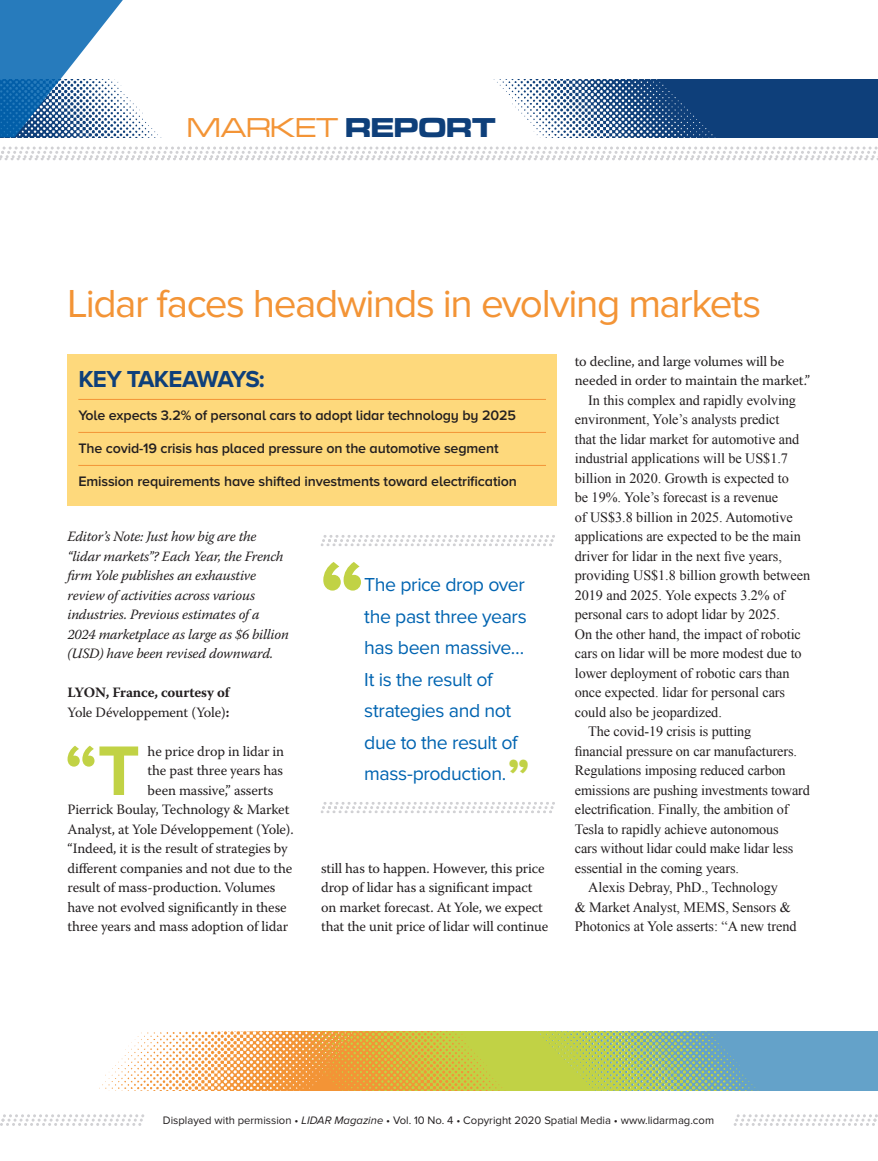
<style>
.page{position:relative;width:878px;height:1161px;background:#fff}
.page>*{position:absolute;margin:0;border:0;box-sizing:border-box;transform-origin:0 0}
.t1{font:90px "Proxima Nova Extrabld";color:#c1d245}
.t2{font:700 72.75px "Proxima Nova";color:#c1d245}
.t3{font:43.5px "Proxima Nova Extrabld";color:#c1d245}
.t4{font:40.5px "Proxima Nova";letter-spacing:-.035em;color:#f39436}
.t5{font:28.35px "Microgramma D Medi Exte";letter-spacing:.015em;color:#f39436}
.t6{font:700 24px "Proxima Nova";letter-spacing:-.045em;color:#0e3f7a}
.t7{font:19.5px/31.5px "Proxima Nova";letter-spacing:-.02em;color:#0064b1}
.t8{font:14.25px "Times New Roman";letter-spacing:-.005em;color:#231f20}
.t9{font:14.25px/19.5px "Warnock Pro";letter-spacing:-.01em;color:#231f20}
.t10{font:italic 14.25px/19.5px "Warnock Pro";letter-spacing:-.015em;color:#231f20}
.t11{font:600 14.25px "Proxima Nova A";letter-spacing:-.01em;color:#231f20}
.t12{font:700 14.25px/19.5px "Warnock Pro";letter-spacing:-.01em;color:#231f20}
.t13{font:11.25px "Proxima Nova";color:#231f20}
.s1{font-family:"Microgramma D Bold Exte";color:#0e3f7a}
.s2{font-weight:400}
.s3{font-style:italic}
</style>
<div class="page">
<div style="left:810px;top:1032px;width:68px;height:58px;background:#64a2c9"></div>
<div style="left:68px;top:355px;width:488px;height:151px;background:#fed97c"></div>
<hr style="left:78px;top:399px;width:468px;height:1px;background:#f39436">
<hr style="left:78px;top:432px;width:468px;height:1px;background:#f39436">
<hr style="left:78px;top:465px;width:468px;height:1px;background:#f39436">
<svg style="left:0;top:147px;width:878px;height:13px"></svg>
<img style="left:135px;top:106px;width:23px;height:31px">
<img style="left:493px;top:79px;width:169px;height:58px">
<div style="left:662px;top:79px;width:216px;height:58px;background:#0e3f7a"></div>
<img style="left:557px;top:1032px;width:253px;height:58px">
<img style="left:431px;top:1032px;width:126px;height:58px">
<svg style="left:0;top:0;width:135px;height:137px"></svg>
<svg style="left:321px;top:535px;width:234px;height:11px"></svg>
<svg style="left:321px;top:802px;width:234px;height:11px"></svg>
<img style="left:99px;top:1031px;width:332px;height:60px">
<svg style="left:0;top:1114px;width:878px;height:12px"></svg>
<h3 class="t5" style="left:187px;top:110px;width:309px">MARKET <span class="s1">REPORT</span></h3>
<h3 class="t4" style="left:68px;top:280px;width:695px">Lidar faces headwinds in evolving markets</h3>
<h3 class="t6" style="left:78px;top:365px;width:188px">KEY TAKEAWAYS:</h3>
<p class="t11" style="left:78px;top:407px;width:439px">Yole expects 3.2% of personal cars to adopt lidar technology by 2025</p>
<p class="t11" style="left:78px;top:440px;width:422px">The covid-19 crisis has placed pressure on the automotive segment</p>
<p class="t11" style="left:78px;top:473px;width:440px">Emission requirements have shifted investments toward electrification</p>
<p class="t10" style="left:67px;top:527px;width:223px">Editor’s Note: Just how big are the “lidar markets”? Each Year, the French firm Yole publishes an exhaustive review of activities across various industries. Previous estimates of a 2024 marketplace as large as $6 billion (USD) have been revised downward.</p>
<p class="t12" style="left:67px;top:683px;width:163px">LYON, France, courtesy of<br><span class="s2">Yole Développement (Yole)</span>:</p>
<h2 class="t2" style="left:65px;top:729px;width:77px">“T</h2>
<p class="t9" style="left:148px;top:741px;width:138px">he price drop in lidar in</p>
<p class="t9" style="left:148px;top:761px;width:137px">the past three years has</p>
<p class="t9" style="left:148px;top:780px;width:127px">been massive,” asserts</p>
<p class="t9" style="left:68px;top:800px;width:223px">Pierrick Boulay, Technology &amp; Market</p>
<p class="t9" style="left:68px;top:819px;width:228px">Analyst, at Yole Développement (Yole).</p>
<p class="t9" style="left:68px;top:839px;width:222px">“Indeed, it is the result of strategies by</p>
<p class="t9" style="left:68px;top:858px;width:226px">different companies and not due to the</p>
<p class="t9" style="left:68px;top:878px;width:209px">result of mass-production. Volumes</p>
<p class="t9" style="left:68px;top:897px;width:221px">have not evolved significantly in these</p>
<p class="t9" style="left:68px;top:917px;width:222px">three years and mass adoption of lidar</p>
<h1 class="t1" style="left:320px;top:541px;width:46px">“</h1>
<h3 class="t7" style="left:364px;top:570px;width:164px">The price drop over the past three years has been massive…<br>It is the result of strategies and not due to the result of mass-production.</h3>
<h3 class="t3" style="left:508px;top:750px;width:23px">”</h3>
<p class="t9" style="left:321px;top:858px;width:228px">still has to happen. However, this price drop of lidar has a significant impact on market forecast. At Yole, we expect that the unit price of lidar will continue</p>
<p class="t9" style="left:574px;top:351px;width:237px">to decline, and large volumes will be needed in order to maintain the market.”</p>
<p class="t8" style="left:588px;top:391px;width:209px">In this complex and rapidly evolving</p>
<p class="t8" style="left:574px;top:410px;width:206px">environment, Yole’s analysts predict</p>
<p class="t8" style="left:574px;top:430px;width:226px">that the lidar market for automotive and</p>
<p class="t8" style="left:574px;top:449px;width:215px">industrial applications will be US$1.7</p>
<p class="t8" style="left:574px;top:469px;width:215px">billion in 2020. Growth is expected to</p>
<p class="t8" style="left:574px;top:488px;width:205px">be 19%. Yole’s forecast is a revenue</p>
<p class="t8" style="left:574px;top:508px;width:219px">of US$3.8 billion in 2025. Automotive</p>
<p class="t8" style="left:574px;top:527px;width:227px">applications are expected to be the main</p>
<p class="t8" style="left:574px;top:547px;width:209px">driver for lidar in the next five years,</p>
<p class="t8" style="left:574px;top:566px;width:237px">providing US$1.8 billion growth between</p>
<p class="t8" style="left:574px;top:586px;width:212px">2019 and 2025. Yole expects 3.2% of</p>
<p class="t8" style="left:574px;top:605px;width:207px">personal cars to adopt lidar by 2025.</p>
<p class="t8" style="left:574px;top:625px;width:227px">On the other hand, the impact of robotic</p>
<p class="t8" style="left:574px;top:644px;width:228px">cars on lidar will be more modest due to</p>
<p class="t8" style="left:574px;top:663px;width:216px">lower deployment of robotic cars than</p>
<p class="t8" style="left:574px;top:683px;width:212px">once expected. lidar for personal cars</p>
<p class="t8" style="left:574px;top:702px;width:149px">could also be jeopardized.</p>
<p class="t8" style="left:588px;top:722px;width:164px">The covid-19 crisis is putting</p>
<p class="t8" style="left:574px;top:741px;width:224px">financial pressure on car manufacturers.</p>
<p class="t8" style="left:574px;top:761px;width:212px">Regulations imposing reduced carbon</p>
<p class="t8" style="left:574px;top:780px;width:237px">emissions are pushing investments toward</p>
<p class="t8" style="left:574px;top:800px;width:215px">electrification. Finally, the ambition of</p>
<p class="t8" style="left:574px;top:819px;width:205px">Tesla to rapidly achieve autonomous</p>
<p class="t8" style="left:574px;top:839px;width:220px">cars without lidar could make lidar less</p>
<p class="t8" style="left:574px;top:858px;width:166px">essential in the coming years.</p>
<p class="t8" style="left:588px;top:878px;width:191px">Alexis Debray, PhD., Technology</p>
<p class="t8" style="left:574px;top:897px;width:217px">&amp; Market Analyst, MEMS, Sensors &amp;</p>
<p class="t8" style="left:574px;top:917px;width:223px">Photonics at Yole asserts: “A new trend</p>
<p class="t13" style="left:163px;top:1114px;width:552px">Displayed with permission • <span class="s3">LIDAR Magazine</span> • Vol. 10 No. 4 • Copyright 2020 Spatial Media • www.lidarmag.com</p>
</div>
